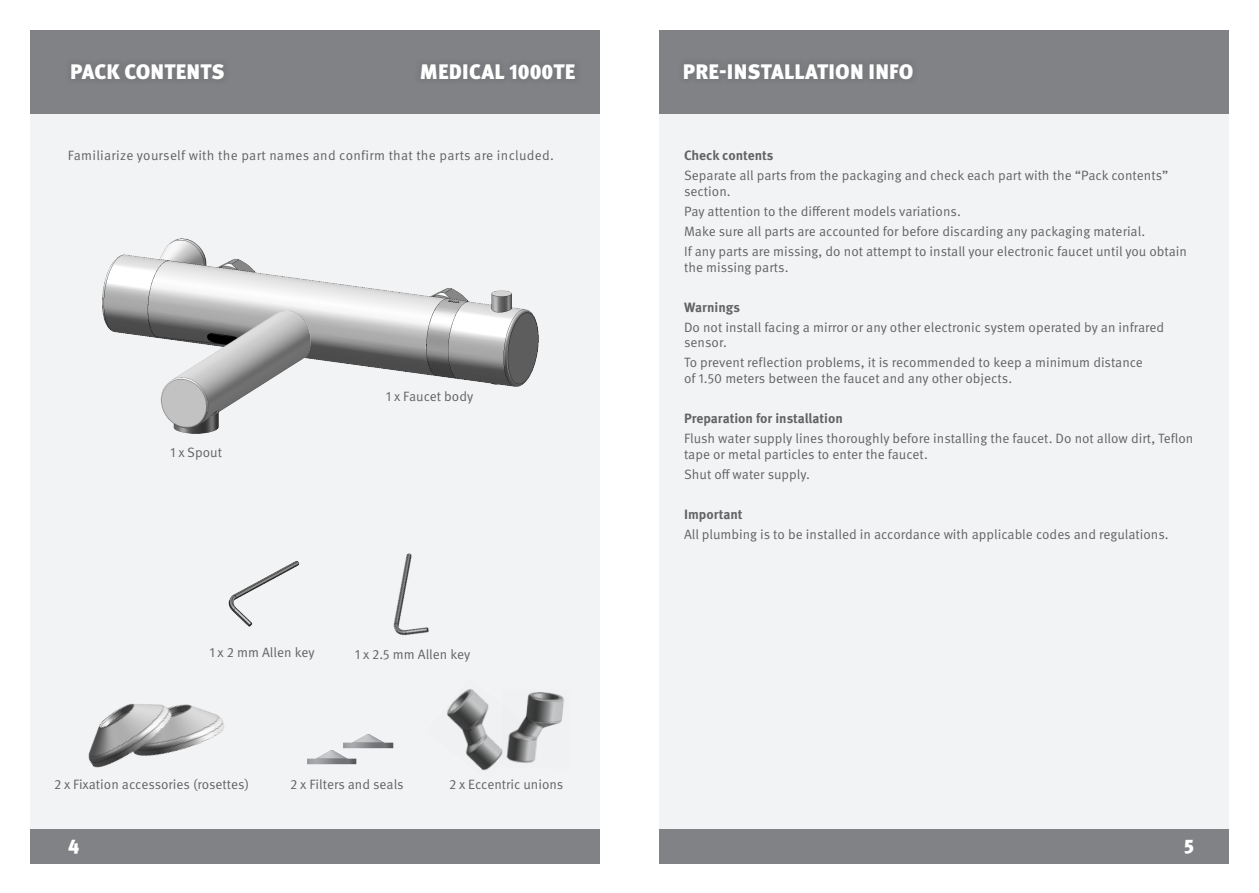
<style>
.page{position:relative;width:1259px;height:893px;background:#fff}
.page>*{position:absolute;margin:0;border:0;box-sizing:border-box;transform-origin:0 0}
.t1{font:900 21px "Meta Pro";letter-spacing:.01em;color:#fff}
.t2{font:900 19.5px "Meta Pro";color:#fff}
.t3{font:13.5px/15.8px "Meta Pro Norm";color:#636366}
.t4{font:13.5px "Meta Pro Norm";letter-spacing:.02em;color:#636366}
.t5{font:700 13.5px "Meta Pro";color:#636366}
</style>
<div class="page">
<div style="left:659px;top:104px;width:570px;height:742px;background:#f2f3f4"></div>
<div style="left:30px;top:104px;width:570px;height:742px;background:#f2f3f4"></div>
<div style="left:30px;top:30px;width:570px;height:83px;background:#808285"></div>
<div style="left:659px;top:30px;width:570px;height:83px;background:#808285"></div>
<div style="left:30px;top:829px;width:570px;height:34px;background:#808285"></div>
<div style="left:659px;top:829px;width:570px;height:34px;background:#808285"></div>
<div style="left:677px;top:56px;width:243px;height:31px;background:#797b7e"></div>
<div style="left:64px;top:56px;width:167px;height:31px;background:#797b7e"></div>
<div style="left:413px;top:56px;width:170px;height:31px;background:#7a7b7e"></div>
<img style="left:102px;top:238px;width:437px;height:149px">
<img style="left:155px;top:309px;width:173px;height:125px">
<img style="left:446px;top:689px;width:54px;height:82px">
<img style="left:500px;top:692px;width:65px;height:71px">
<img style="left:393px;top:553px;width:36px;height:83px">
<img style="left:228px;top:561px;width:72px;height:66px">
<img style="left:187px;top:704px;width:38px;height:44px">
<img style="left:88px;top:703px;width:99px;height:65px">
<img style="left:307px;top:750px;width:50px;height:15px">
<img style="left:342px;top:734px;width:52px;height:17px">
<h1 class="t1" style="left:70px;top:55px;width:156px">PACK CONTENTS</h1>
<h1 class="t1" style="left:420px;top:55px;width:155px">MEDICAL 1000TE</h1>
<h1 class="t1" style="left:683px;top:55px;width:232px">PRE-INSTALLATION INFO</h1>
<p class="t4" style="left:68px;top:146px;width:488px">Familiarize yourself with the part names and confirm that the parts are included.</p>
<p class="t3" style="left:170px;top:443px;width:53px">1 x Spout</p>
<p class="t3" style="left:386px;top:387px;width:89px">1 x Faucet body</p>
<p class="t3" style="left:209px;top:644px;width:107px">1 x 2 mm Allen key</p>
<p class="t3" style="left:355px;top:646px;width:117px">1 x 2.5 mm Allen key</p>
<p class="t3" style="left:54px;top:776px;width:197px">2 x Fixation accessories (rosettes)</p>
<p class="t3" style="left:290px;top:775px;width:115px">2 x Filters and seals</p>
<p class="t3" style="left:449px;top:776px;width:116px">2 x Eccentric unions</p>
<p class="t5" style="left:684px;top:145px;width:91px">Check contents</p>
<p class="t3" style="left:684px;top:167px;width:486px">Separate all parts from the packaging and check each part with the “Pack contents” section.</p>
<p class="t3" style="left:684px;top:200px;width:504px;line-height:20px">Pay attention to the different models variations.<br>Make sure all parts are accounted for before discarding any packaging material.<br>If any parts are missing, do not attempt to install your electronic faucet until you obtain</p>
<p class="t3" style="left:684px;top:258px;width:106px">the missing parts.</p>
<p class="t5" style="left:684px;top:296px;width:57px">Warnings</p>
<p class="t3" style="left:684px;top:318px;width:482px">Do not install facing a mirror or any other electronic system operated by an infrared sensor.</p>
<p class="t3" style="left:684px;top:354px;width:460px">To prevent reflection problems, it is recommended to keep a minimum distance of 1.50 meters between the faucet and any other objects.</p>
<p class="t5" style="left:684px;top:408px;width:160px">Preparation for installation</p>
<p class="t3" style="left:684px;top:430px;width:511px">Flush water supply lines thoroughly before installing the faucet. Do not allow dirt, Teflon tape or metal particles to enter the faucet.</p>
<p class="t3" style="left:684px;top:465px;width:128px">Shut off water supply.</p>
<p class="t5" style="left:684px;top:504px;width:60px">Important</p>
<p class="t3" style="left:684px;top:525px;width:486px">All plumbing is to be installed in accordance with applicable codes and regulations.</p>
<h2 class="t2" style="left:68px;top:831px;width:13px">4</h2>
<h2 class="t2" style="left:1184px;top:831px;width:11px">5</h2>
</div>
